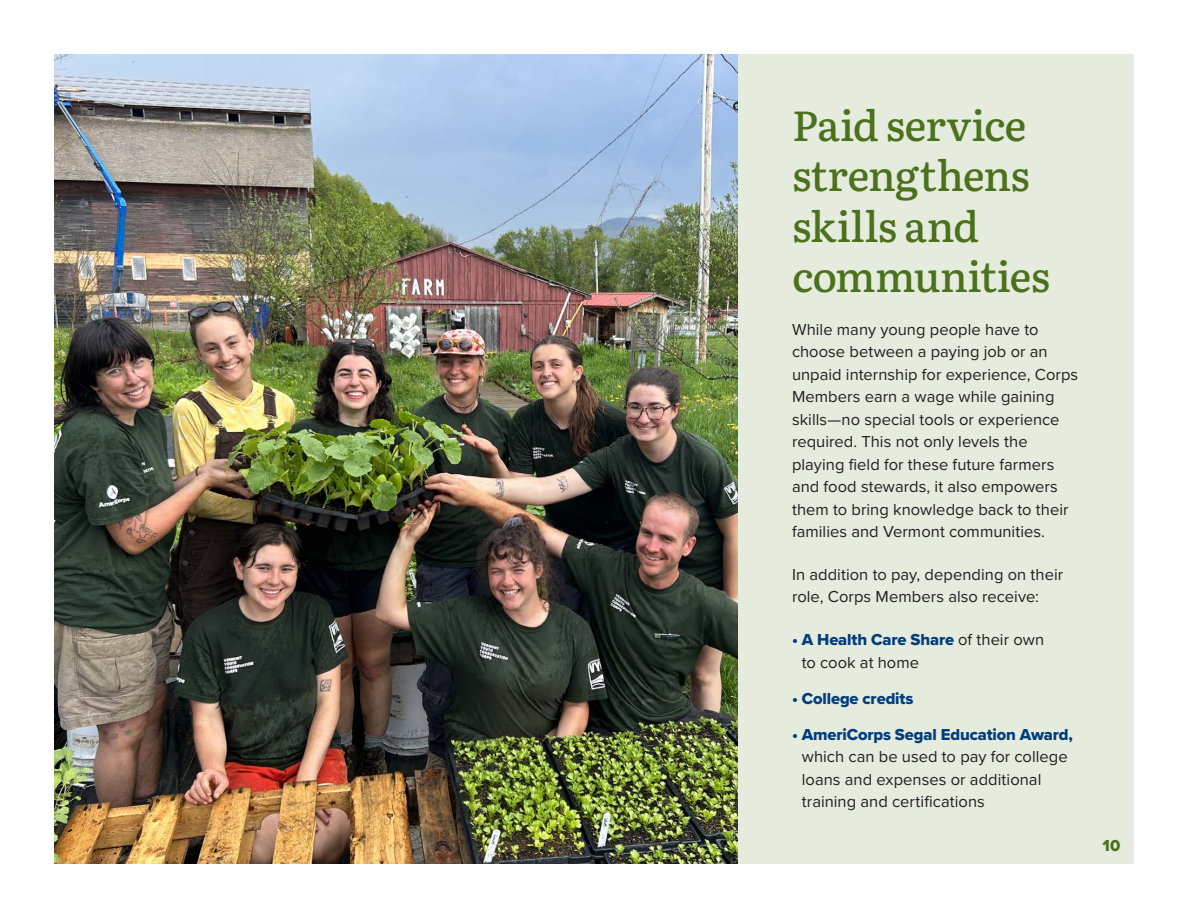
<style>
.page{position:relative;width:1188px;height:918px;background:#fff}
.page>*{position:absolute;margin:0;border:0;box-sizing:border-box;transform-origin:0 0}
.t1{font:500 42px/50.4px "Literata";letter-spacing:-.02em;color:#4b711c}
.t2{font:16.5px/22.5px "Proxima Nova";letter-spacing:.005em;color:#231f20}
.t3{font:16.5px "Proxima Nova Extrabld";letter-spacing:-.01em;color:#013d7d}
.t4{font:16.5px "Proxima Nova Extrabld";color:#4b711c}
.s1{font-family:"Proxima Nova Extrabld";color:#013d7d}
</style>
<div class="page">
<img style="left:54px;top:54px;width:684px;height:810px">
<div style="left:738px;top:54px;width:396px;height:810px;background:#e5ebdd"></div>
<p class="t1" style="left:792px;top:97px;width:260px">Paid service strengthens skills and communities</p>
<p class="t2" style="left:792px;top:317px;width:288px">While many young people have to choose between a paying job or an unpaid internship for experience, Corps Members earn a wage while gaining skills—no special tools or experience required. This not only levels the playing field for these future farmers and food stewards, it also empowers them to bring knowledge back to their families and Vermont communities.</p>
<p class="t2" style="left:792px;top:562px;width:273px">In addition to pay, depending on their role, Corps Members also receive:</p>
<p class="t2" style="left:802px;top:628px;width:244px;text-indent:-10px"><span class="s1">• A Health Care Share</span> of their own to cook at home</p>
<p class="t3" style="left:792px;top:686px;width:123px">• College credits</p>
<p class="t2" style="left:802px;top:722px;width:273px;text-indent:-10px"><span class="s1">• AmeriCorps Segal Education Award, </span>which can be used to pay for college loans and expenses or additional training and certifications</p>
<p class="t4" style="left:1103px;top:833px;width:19px">10</p>
</div>
